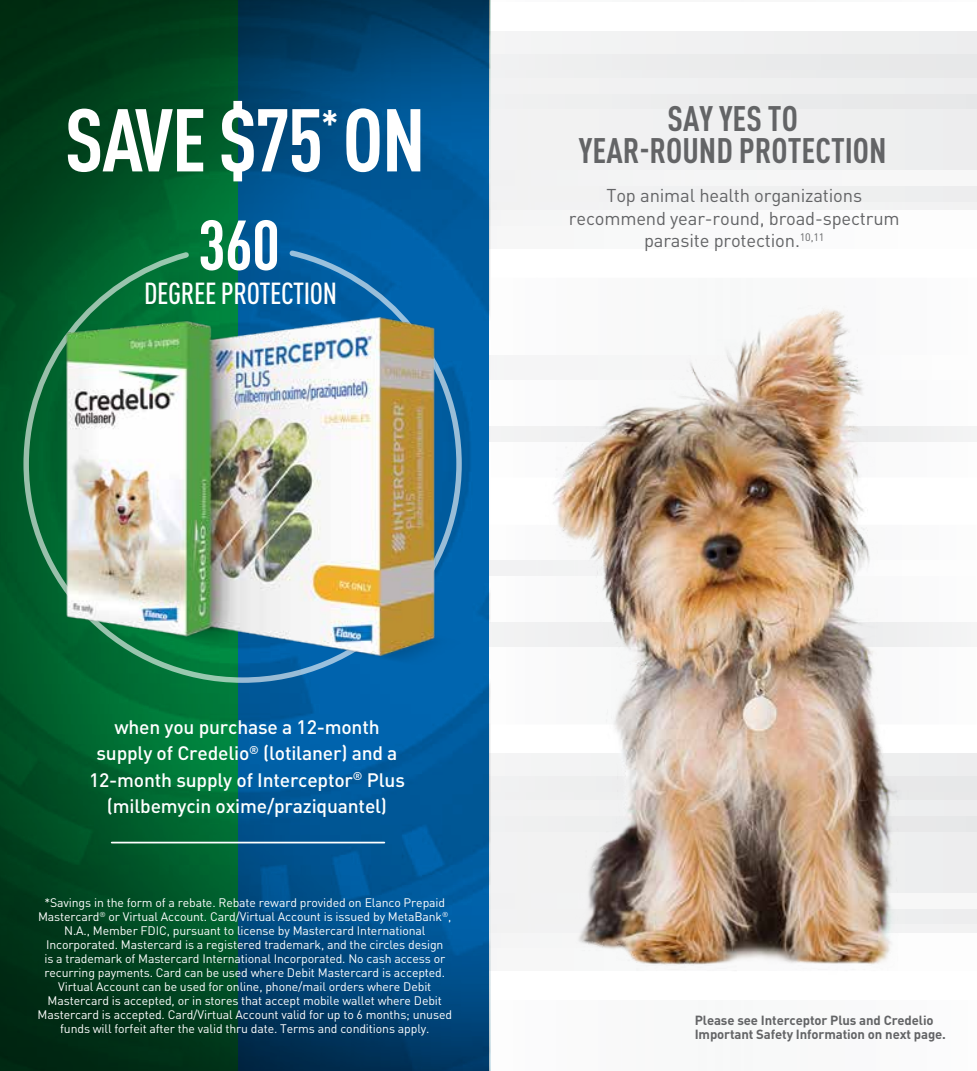
<style>
.page{position:relative;width:977px;height:1071px;background:#fff}
.page>*{position:absolute;margin:0;border:0;box-sizing:border-box;transform-origin:0 0}
.t1{font:700 condensed 87.5px "DINOT";letter-spacing:-.015em;color:#fff}
.t2{font:700 condensed 69.48px "DINOT";color:#fff}
.t3{font:700 condensed 35px/31.5px "DINOT";color:#636466;text-align:center}
.t4{font:500 condensed 30.1px "DINOT";letter-spacing:-.015em;color:#fff}
.t5{font:500 19.25px/26.2px "DINOT";letter-spacing:-.01em;color:#fff;text-align:center}
.t6{font:18.38px/22.8px "DINOT";letter-spacing:-.01em;color:#636466;text-align:center}
.t7{font:700 13.12px/14px "DINOT";letter-spacing:-.01em;color:#636466}
.t8{font:12.25px/14px "DINOT";letter-spacing:-.01em;color:#fff;text-align:center}
</style>
<div class="page">
<img style="left:490px;top:754px;width:486px;height:217px">
<img style="left:490px;top:894px;width:486px;height:14px">
<div style="left:490px;top:171px;width:486px;height:15px;background:#f5f6f6"></div>
<img style="left:0;top:0;width:490px;height:1071px">
<hr style="left:112px;top:842px;width:272px;height:1px;background:#fff">
<svg style="left:22px;top:249px;width:441px;height:10px;background:#07666e"></svg>
<img style="left:0;top:259px;width:472px;height:439px">
<img style="left:537px;top:308px;width:391px;height:663px">
<h1 class="t1" style="left:65px;top:87px;width:362px">SAVE $75<sup>*</sup>ON</h1>
<h3 class="t3" style="left:579px;top:103px;width:309px">SAY YES TO<br>YEAR-ROUND PROTECTION</h3>
<h3 class="t6" style="left:569px;top:183px;width:332px">Top animal health organizations recommend year-round, broad-spectrum parasite protection.<sup>10,11</sup></h3>
<h2 class="t2" style="left:198px;top:203px;width:84px">360</h2>
<h3 class="t4" style="left:144px;top:276px;width:194px">DEGREE PROTECTION</h3>
<h3 class="t5" style="left:89px;top:714px;width:317px">when you purchase a 12-month supply of Credelio<sup>®</sup> (lotilaner) and a 12-month supply of Interceptor<sup>®</sup> Plus (milbemycin oxime/praziquantel)</h3>
<p class="t8" style="left:38px;top:895px;width:416px">*Savings in the form of a rebate. Rebate reward provided on Elanco Prepaid Mastercard<sup>®</sup> or Virtual Account. Card/Virtual Account is issued by MetaBank<sup>®</sup>, N.A., Member FDIC, pursuant to license by Mastercard International Incorporated. Mastercard is a registered trademark, and the circles design<br>is a trademark of Mastercard International Incorporated. No cash access or recurring payments. Card can be used where Debit Mastercard is accepted.<br>Virtual Account can be used for online, phone/mail orders where Debit Mastercard is accepted, or in stores that accept mobile wallet where Debit Mastercard is accepted. Card/Virtual Account valid for up to 6 months; unused funds will forfeit after the valid thru date. Terms and conditions apply.</p>
<p class="t7" style="left:694px;top:1013px;width:253px">Please see Interceptor Plus and Credelio<br>Important Safety Information on next page.</p>
</div>
